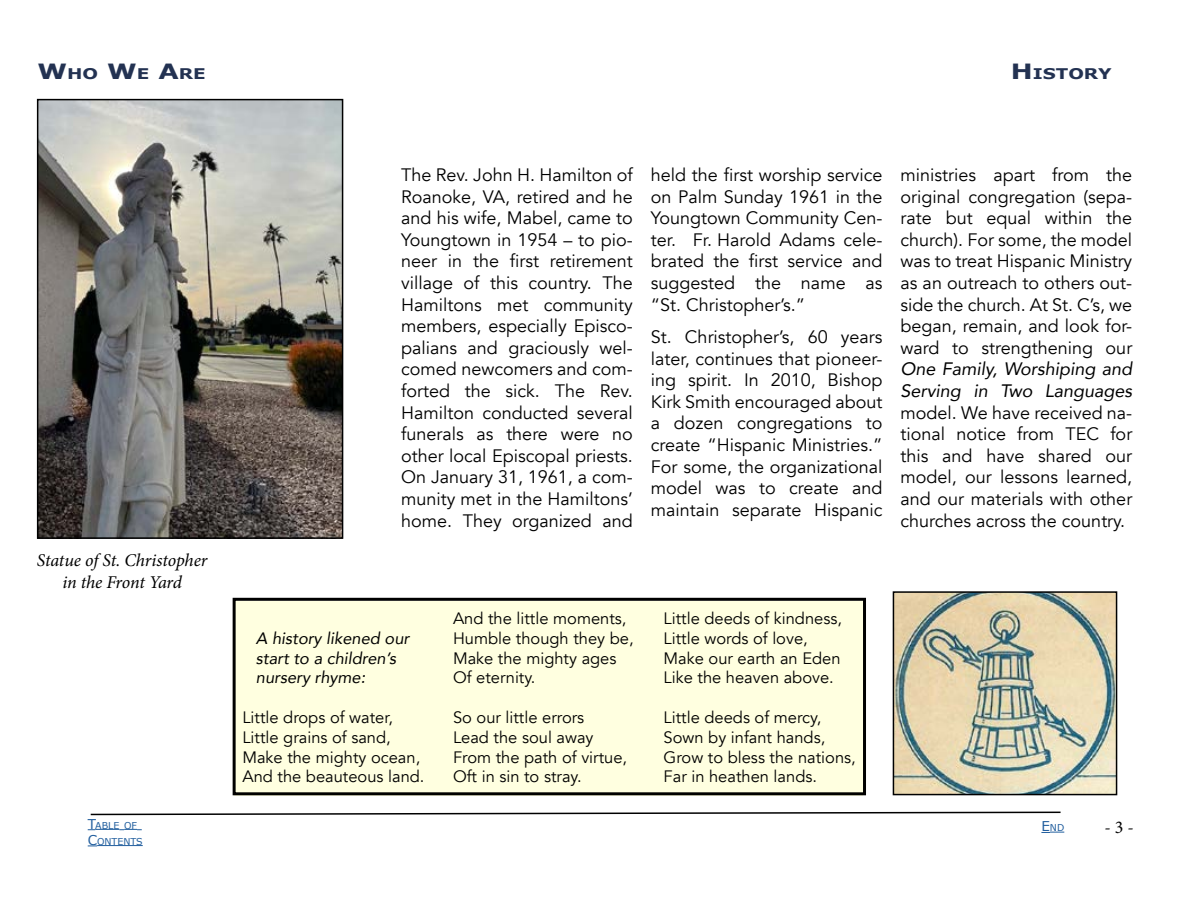
<style>
.page{position:relative;width:1188px;height:918px;background:#fff}
.page>*{position:absolute;margin:0;border:0;box-sizing:border-box;transform-origin:0 0}
.t1{font:18px/21.6px "Avenir";color:#000;text-align:justify}
.t2{font:italic 18px/21.6px "Avenir";color:#000}
.t3{font:italic 18px/21.6px "Minion Pro";letter-spacing:-.01em;color:#000;text-align:center}
.t4{font:18px "Minion Pro";color:#000}
.t5{font:16.5px/19.8px "Avenir";color:#000}
.t6{font:italic 16.5px/19.8px "Avenir";color:#000}
.t7{font:700 14.7px "Verdana";color:#233252;scale:1.25 1}
.t8{font:9.45px/16.2px "Verdana";color:#215e9e}
.s1{font-size:21px}
.s2{font-size:13.5px}
</style>
<div class="page">
<svg style="left:90px;top:811px;width:971px;height:5px"></svg>
<svg style="left:88px;top:829px;width:54px;height:1px"></svg>
<hr style="left:97px;top:845px;width:46px;height:1px;background:#215e9e">
<svg style="left:1041px;top:832px;width:23px;height:1px"></svg>
<img style="left:896px;top:594px;width:218px;height:198px">
<div style="left:893px;top:591px;width:224px;height:204px;border:2px solid #000"></div>
<div style="left:234px;top:601px;width:629px;height:194px;background:#ffffe0"></div>
<div style="left:233px;top:598px;width:633px;height:197px;border:3px solid #000"></div>
<img style="left:40px;top:102px;width:300px;height:434px">
<div style="left:37px;top:99px;width:306px;height:440px;border:2px solid #000"></div>
<p class="t7" style="left:38px;top:64px;width:136px"><span class="s1">W</span>HO <span class="s1">W</span>E <span class="s1">A</span>RE</p>
<p class="t7" style="left:1011px;top:64px;width:82px"><span class="s1">H</span> ISTORY</p>
<p class="t3" style="left:37px;top:550px;width:172px">Statue of St. Christopher in the Front Yard</p>
<p class="t1" style="left:401px;top:164px;width:233px">The Rev. John H. Hamilton of Roanoke, VA, retired and he and his wife, Mabel, came to Youngtown in 1954 – to pio&shy;neer in the first retirement village of this country. The Hamiltons met community members, especially Episco&shy;palians and graciously wel&shy;comed newcomers and com&shy;forted the sick. The Rev.<br>Hamilton conducted several funerals as there were no other local Episcopal priests.<br>On January 31, 1961, a com&shy;munity met in the Hamiltons’ home. They organized and</p>
<p class="t1" style="left:651px;top:164px;width:233px">held the first worship service on Palm Sunday 1961 in the Youngtown Community Cen&shy;ter. Fr. Harold Adams cele&shy;brated the first service and suggested the name as “St. Christopher’s.”</p>
<p class="t1" style="left:651px;top:326px;width:233px">St. Christopher’s, 60 years later, continues that pioneer&shy;ing spirit. In 2010, Bishop Kirk Smith encouraged about a dozen congregations to create “Hispanic Ministries.” For some, the organizational model was to create and maintain separate Hispanic</p>
<p class="t1" style="left:901px;top:164px;width:233px">ministries apart from the original congregation (sepa&shy;rate but equal within the church). For some, the model was to treat Hispanic Ministry as an outreach to others out&shy;side the church. At St. C’s, we began, remain, and look for&shy;ward to strengthening our</p>
<p class="t2" style="left:901px;top:358px;width:233px">One Family, Worshiping and<br>Serving in Two Languages</p>
<p class="t1" style="left:901px;top:402px;width:233px">model. We have received na&shy;tional notice from TEC for this and have shared our model, our lessons learned, and our materials with other churches across the country.</p>
<p class="t6" style="left:256px;top:628px;width:155px">A history likened our start to a children’s nursery rhyme:</p>
<p class="t5" style="left:242px;top:708px;width:184px">Little drops of water,<br>Little grains of sand,<br>Make the mighty ocean,<br>And the beauteous land.</p>
<p class="t5" style="left:453px;top:609px;width:182px">And the little moments,<br>Humble though they be,<br>Make the mighty ages<br>Of eternity.</p>
<p class="t5" style="left:453px;top:708px;width:176px">So our little errors<br>Lead the soul away<br>From the path of virtue,<br>Oft in sin to stray.</p>
<p class="t5" style="left:664px;top:609px;width:180px">Little deeds of kindness,<br>Little words of love,<br>Make our earth an Eden<br>Like the heaven above.</p>
<p class="t5" style="left:664px;top:708px;width:194px">Little deeds of mercy,<br>Sown by infant hands,<br>Grow to bless the nations,<br>Far in heathen lands.</p>
<p class="t8" style="left:88px;top:817px;width:57px"><span class="s2">T</span>ABLE OF<br><span class="s2">C</span>ONTENTS</p>
<p class="t8" style="left:1041px;top:820px;width:24px"><span class="s2">E</span>ND</p>
<p class="t4" style="left:1104px;top:815px;width:31px">- 3 -</p>
</div>
